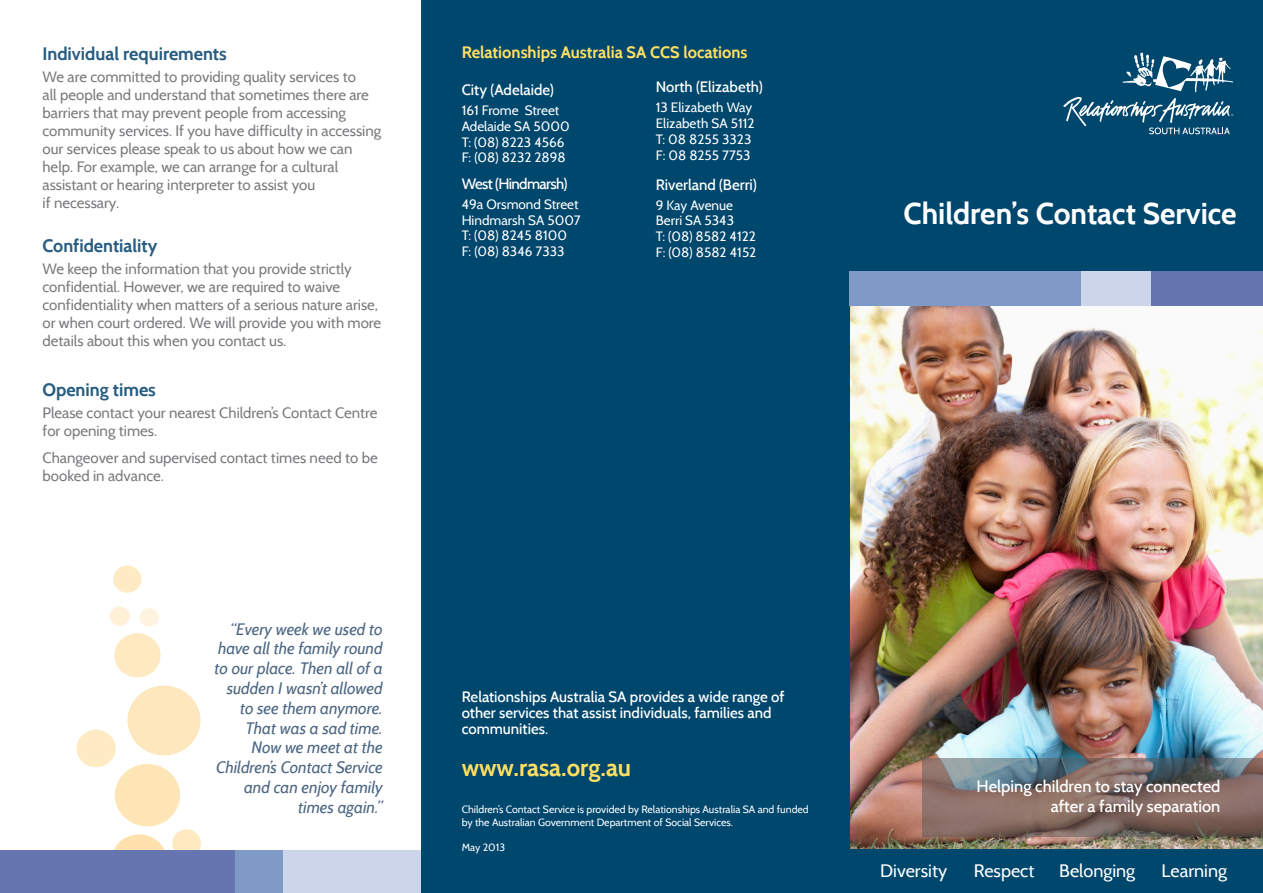
<style>
.page{position:relative;width:1263px;height:893px;background:#fff}
.page>*{position:absolute;margin:0;border:0;box-sizing:border-box;transform-origin:0 0}
.Body_copy{font:700 30px "Cabin";color:#fff}
.Brochure_Body{font:700 24px "Cabin";color:#ffdf62}
.headings{font:700 18px "Cabin";color:#285d81}
.t1{font:18px "Cabin";color:#fff}
.Body_copy-2{font:italic 16.5px/19.8px "Cabin";color:#4c6682;text-align:right}
.t2{font:500 16.5px/19.8px "Cabin";color:#fff;text-align:right}
.Brochure_Heading_2{font:700 16.5px "Cabin";color:#ffdf62}
.Body_copy-3{font:15px/18px "Cabin";color:#787a7d}
.Location_details{font:500 15px/15.8px "Cabin";color:#fff}
.Location_name{font:500 15px "Cabin";color:#fff}
.Location_name-2{font:500 15px "Cabin";letter-spacing:-.04em;color:#fff}
.Location_details-2{font:13.5px/15.8px "Cabin";color:#fff}
.Body_copy-4{font:10.5px/12.6px "Cabin";color:#fff}
</style>
<div class="page">
<img style="left:849px;top:306px;width:414px;height:543px">
<div style="left:849px;top:0;width:414px;height:272px;background:#00476d"></div>
<div style="left:421px;top:0;width:428px;height:893px;background:#00476d"></div>
<div style="left:139px;top:608px;width:20px;height:19px;background:#fef3df;border-radius:50%"></div>
<div style="left:109px;top:606px;width:21px;height:20px;background:linear-gradient(to bottom,#fef2db,#fef1d8);border-radius:50%"></div>
<svg style="left:114px;top:633px;width:47px;height:45px"></svg>
<svg style="left:76px;top:685px;width:126px;height:166px"></svg>
<svg style="left:113px;top:565px;width:29px;height:28px"></svg>
<div style="left:1079px;top:272px;width:101px;height:34px;background:#ccd5e9"></div>
<div style="left:849px;top:272px;width:231px;height:34px;background:#7f9ac6"></div>
<div style="left:1151px;top:272px;width:112px;height:34px;background:#6675b0"></div>
<div style="left:0;top:851px;width:235px;height:42px;background:#6675b0"></div>
<div style="left:235px;top:851px;width:49px;height:42px;background:#7f9ac6"></div>
<div style="left:284px;top:851px;width:137px;height:42px;background:#ccd5e9"></div>
<svg style="left:923px;top:758px;width:340px;height:78px;background:#7b6c68"></svg>
<div style="left:849px;top:849px;width:414px;height:44px;background:#00476d"></div>
<svg style="left:1063px;top:53px;width:170px;height:81px"></svg>
<p class="headings" style="left:43px;top:43px;width:186px">Individual requirements</p>
<p class="Body_copy-3" style="left:43px;top:68px;width:340px">We are committed to providing quality services to<br>all people and understand that sometimes there are barriers that may prevent people from accessing community services. If you have difficulty in accessing our services please speak to us about how we can help. For example, we can arrange for a cultural assistant or hearing interpreter to assist you<br>if necessary.</p>
<p class="headings" style="left:43px;top:235px;width:116px">Confidentiality</p>
<p class="Body_copy-3" style="left:43px;top:260px;width:340px">We keep the information that you provide strictly confidential. However, we are required to waive confidentiality when matters of a serious nature arise, or when court ordered. We will provide you with more details about this when you contact us.</p>
<p class="headings" style="left:43px;top:379px;width:115px">Opening times</p>
<p class="Body_copy-3" style="left:43px;top:404px;width:337px">Please contact your nearest Children’s Contact Centre for opening times.</p>
<p class="Body_copy-3" style="left:43px;top:448px;width:337px">Changeover and supervised contact times need to be booked in advance.</p>
<p class="Body_copy-2" style="left:214px;top:619px;width:170px">“Every week we used to have all the family round to our place. Then all of a sudden I wasn’t allowed to see them anymore.<br>That was a sad time.<br>Now we meet at the<br>Children’s Contact Service and can enjoy family times again.”</p>
<p class="Brochure_Heading_2" style="left:462px;top:43px;width:287px">Relationships Australia SA CCS locations</p>
<p class="Location_name" style="left:462px;top:81px;width:94px">City (Adelaide)</p>
<p class="Location_details-2" style="left:462px;top:102px;width:110px">161 Frome Street<br>Adelaide SA 5000<br>T: (08) 8223 4566<br>F: (08) 8232 2898</p>
<p class="Location_name-2" style="left:462px;top:175px;width:107px">West (Hindmarsh)</p>
<p class="Location_details-2" style="left:462px;top:196px;width:120px">49a Orsmond Street<br>Hindmarsh SA 5007<br>T: (08) 8245 8100<br>F: (08) 8346 7333</p>
<p class="Location_name" style="left:656px;top:78px;width:108px">North (Elizabeth)</p>
<p class="Location_details-2" style="left:656px;top:100px;width:100px">13 Elizabeth Way<br>Elizabeth SA 5112<br>T: 08 8255 3323<br>F: 08 8255 7753</p>
<p class="Location_name" style="left:656px;top:175px;width:103px">Riverland (Berri)</p>
<p class="Location_details-2" style="left:656px;top:197px;width:102px">9 Kay Avenue<br>Berri SA 5343<br>T: (08) 8582 4122<br>F: (08) 8582 4152</p>
<p class="Body_copy" style="left:903px;top:195px;width:335px">Children’s Contact Service</p>
<p class="Location_details" style="left:462px;top:689px;width:324px">Relationships Australia SA provides a wide range of other services that assist individuals, families and communities.</p>
<p class="Brochure_Body" style="left:462px;top:753px;width:171px">www.rasa.org.au</p>
<p class="Body_copy-4" style="left:462px;top:803px;width:348px">Children’s Contact Service is provided by Relationships Australia SA and funded by the Australian Government Department of Social Services.</p>
<p class="Body_copy-4" style="left:462px;top:841px;width:45px">May 2013</p>
<p class="t2" style="left:977px;top:776px;width:245px">Helping children to stay connected after a family separation</p>
<h1 class="t1" style="left:880px;top:860px;width:68px">Diversity</h1>
<h1 class="t1" style="left:974px;top:860px;width:62px">Respect</h1>
<h1 class="t1" style="left:1059px;top:860px;width:77px">Belonging</h1>
<h1 class="t1" style="left:1162px;top:860px;width:67px">Learning</h1>
</div>
